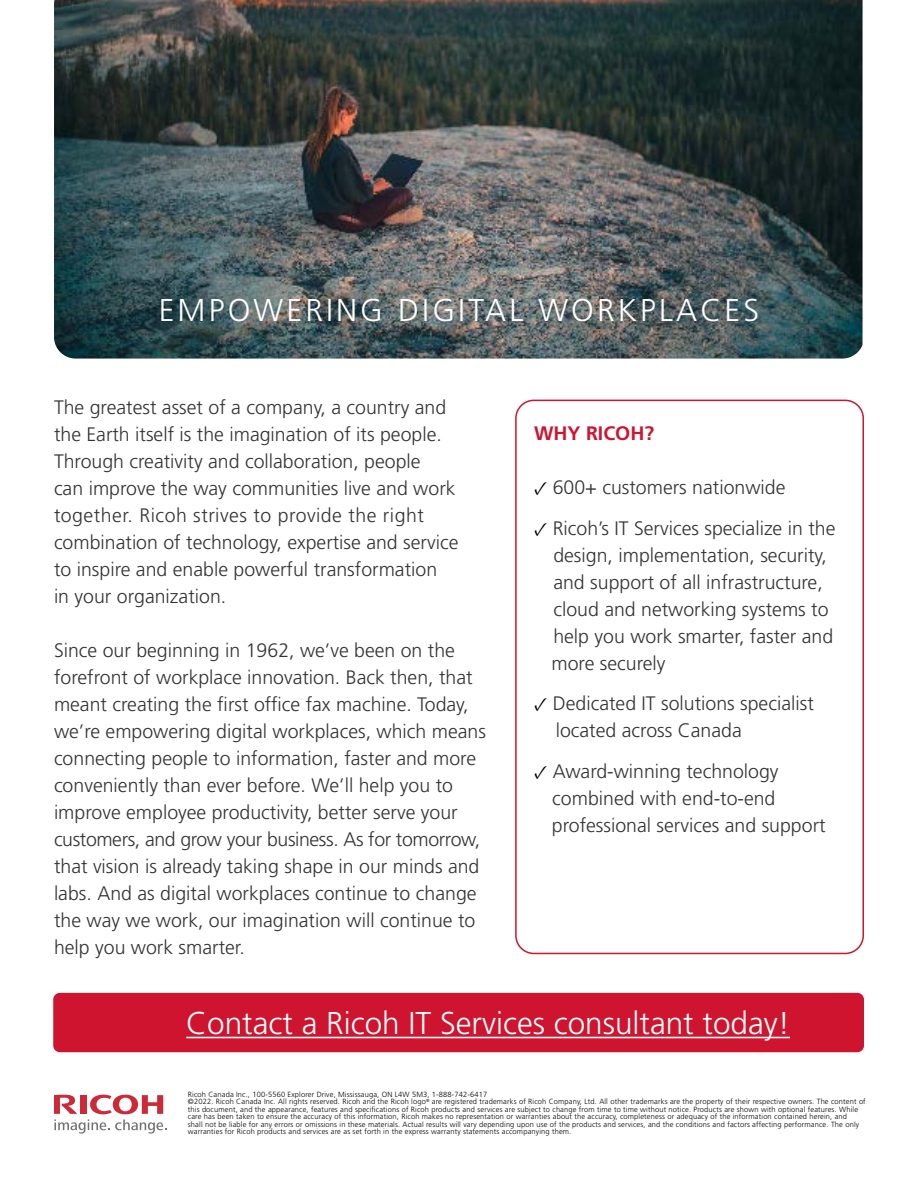
<style>
.page{position:relative;width:918px;height:1188px;background:#fff}
.page>*{position:absolute;margin:0;border:0;box-sizing:border-box;transform-origin:0 0}
.t1{font:300 31.5px "Frutiger LT Std";color:#fff}
.t2{font:300 31.5px "Frutiger LT Std";letter-spacing:.1em;color:#fff}
.t3{font:300 19.5px/27px "Frutiger LT Std";color:#333}
.t4{font:700 19.5px "Frutiger LT Std";color:#cf142f}
.t5{font:300 7.5px/7.5px "Frutiger LT Std";letter-spacing:.02em;color:#000}
.s1{font-family:"Minion Pro";font-weight:400;color:#000}
</style>
<div class="page">
<svg style="left:54px;top:1095px;width:113px;height:39px"></svg>
<div style="left:53px;top:993px;width:811px;height:59px;background:#cf142f;border-radius:7px"></div>
<hr style="left:186px;top:1037px;width:604px;height:1px;background:#fff">
<img style="left:54px;top:0;width:809px;height:359px">
<div style="left:515px;top:400px;width:349px;height:554px;border:2px solid #cf142f;border-radius:18px"></div>
<h1 class="t2" style="left:159px;top:292px;width:602px">EMPOWERING DIGITAL WORKPLACES</h1>
<p class="t3" style="left:54px;top:394px;width:406px">The greatest asset of a company, a country and the Earth itself is the imagination of its people.<br>Through creativity and collaboration, people<br>can improve the way communities live and work together. Ricoh strives to provide the right combination of technology, expertise and service to inspire and enable powerful transformation<br>in your organization.</p>
<p class="t3" style="left:54px;top:637px;width:433px">Since our beginning in 1962, we’ve been on the forefront of workplace innovation. Back then, that meant creating the first office fax machine. Today, we’re empowering digital workplaces, which means connecting people to information, faster and more conveniently than ever before. We’ll help you to improve employee productivity, better serve your customers, and grow your business. As for tomorrow, that vision is already taking shape in our minds and labs. And as digital workplaces continue to change the way we work, our imagination will continue to help you work smarter.</p>
<p class="t4" style="left:534px;top:422px;width:122px">WHY RICOH?</p>
<p class="t3" style="left:534px;top:474px;width:253px"><span class="s1">✓</span> 600+ customers nationwide</p>
<p class="t3" style="left:551px;top:515px;width:286px;text-indent:-17px"><span class="s1">✓</span> Ricoh’s IT Services specialize in the design, implementation, security, and support of all infrastructure, cloud and networking systems to help you work smarter, faster and more securely</p>
<p class="t3" style="left:556px;top:690px;width:260px;text-indent:-22px"><span class="s1">✓</span> Dedicated IT solutions specialist located across Canada</p>
<p class="t3" style="left:552px;top:758px;width:275px;text-indent:-18px"><span class="s1">✓</span> Award-winning technology combined with end-to-end professional services and support</p>
<h1 class="t1" style="left:186px;top:1006px;width:605px">Contact a Ricoh IT Services consultant today!</h1>
<p class="t5" style="left:188px;top:1090px;width:679px">Ricoh Canada Inc., 100-5560 Explorer Drive, Mississauga, ON L4W 5M3, 1-888-742-6417<br>©2022. Ricoh Canada Inc. All rights reserved. Ricoh and the Ricoh logo<sup>®</sup> are registered trademarks of Ricoh Company, Ltd. All other trademarks are the property of their respective owners. The content of this document, and the appearance, features and specifications of Ricoh products and services are subject to change from time to time without notice. Products are shown with optional features. While care has been taken to ensure the accuracy of this information, Ricoh makes no representation or warranties about the accuracy, completeness or adequacy of the information contained herein, and<br>shall not be liable for any errors or omissions in these materials. Actual results will vary depending upon use of the products and services, and the conditions and factors affecting performance. The only warranties for Ricoh products and services are as set forth in the express warranty statements accompanying them.</p>
</div>
